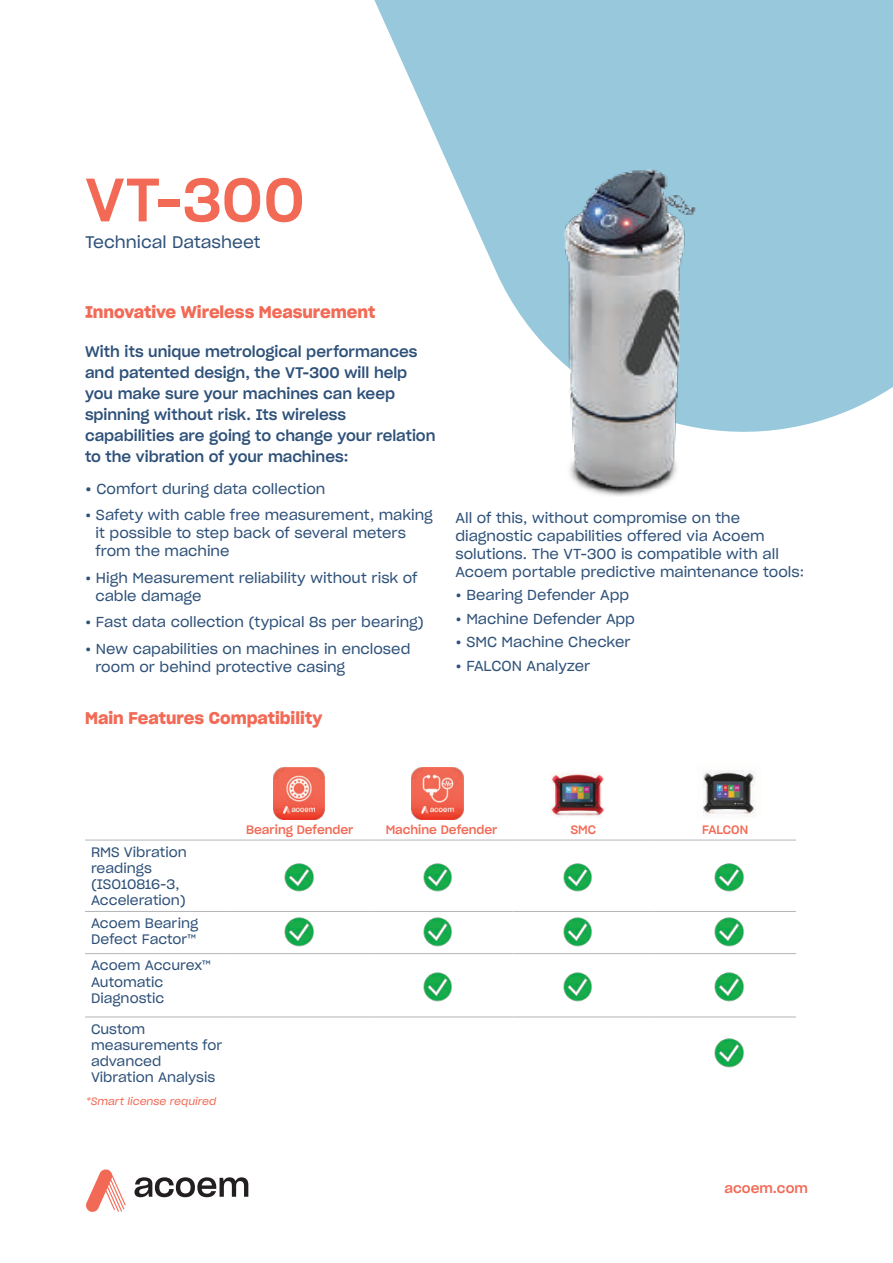
<style>
.page{position:relative;width:893px;height:1263px;background:#fff}
.page>*{position:absolute;margin:0;border:0;box-sizing:border-box;transform-origin:0 0}
.t1{font:60px "Sharp Grotesk Medium 20";color:#f26a55}
.t2{font:16.5px "Sharp Grotesk Sm Bold 20";color:#f26a55}
.t3{font:16.5px "Sharp Grotesk Book 20";color:#2e5179}
.t4{font:15px/21px "Sharp Grotesk Medium 20";color:#2e5179}
.t5{font:14.25px/18px "Sharp Grotesk Book 20";color:#2e5179}
.t6{font:13.5px/16.2px "Sharp Grotesk Book 20";color:#2e5179}
.t7{font:13.5px "Sharp Grotesk Medium 20";letter-spacing:.005em;color:#f26a55}
.t8{font:12px "Sharp Grotesk Medium 20";color:#f26a55}
.t9{font:10.5px "Sharp Grotesk Book Italic 20";color:#f26a55}
</style>
<div class="page">
<svg style="left:374px;top:0;width:519px;height:432px;fill:#97c8dc"></svg>
<img style="left:550px;top:167px;width:157px;height:329px">
<svg style="left:86px;top:1169px;width:40px;height:43px"></svg>
<svg style="left:134px;top:1177px;width:114px;height:20px"></svg>
<hr style="left:85px;top:840px;width:144px;height:1px;background:#b3b5b8">
<hr style="left:229px;top:840px;width:142px;height:1px;background:#b3b5b8">
<hr style="left:371px;top:840px;width:141px;height:1px;background:#b3b5b8">
<hr style="left:512px;top:840px;width:142px;height:1px;background:#b3b5b8">
<hr style="left:654px;top:840px;width:142px;height:1px;background:#b3b5b8">
<hr style="left:85px;top:911px;width:144px;height:1px;background:#b3b5b8">
<hr style="left:229px;top:911px;width:142px;height:1px;background:#b3b5b8">
<hr style="left:371px;top:911px;width:141px;height:1px;background:#b3b5b8">
<hr style="left:512px;top:911px;width:142px;height:1px;background:#b3b5b8">
<hr style="left:654px;top:911px;width:142px;height:1px;background:#b3b5b8">
<hr style="left:85px;top:953px;width:144px;height:1px;background:#b3b5b8">
<hr style="left:229px;top:953px;width:142px;height:1px;background:#b3b5b8">
<hr style="left:371px;top:953px;width:141px;height:1px;background:#b3b5b8">
<hr style="left:512px;top:953px;width:142px;height:1px;background:#b3b5b8">
<hr style="left:654px;top:953px;width:142px;height:1px;background:#b3b5b8">
<hr style="left:85px;top:1017px;width:144px;height:1px;background:#b3b5b8">
<hr style="left:229px;top:1017px;width:142px;height:1px;background:#b3b5b8">
<hr style="left:371px;top:1017px;width:141px;height:1px;background:#b3b5b8">
<hr style="left:512px;top:1017px;width:142px;height:1px;background:#b3b5b8">
<hr style="left:654px;top:1017px;width:142px;height:1px;background:#b3b5b8">
<img style="left:273px;top:767px;width:52px;height:52px">
<img style="left:412px;top:767px;width:51px;height:52px">
<img style="left:550px;top:772px;width:55px;height:46px">
<img style="left:703px;top:770px;width:53px;height:47px">
<img style="left:285px;top:863px;width:28px;height:29px">
<img style="left:423px;top:863px;width:29px;height:29px">
<img style="left:563px;top:863px;width:29px;height:29px">
<img style="left:715px;top:863px;width:28px;height:29px">
<img style="left:285px;top:917px;width:28px;height:29px">
<img style="left:423px;top:917px;width:29px;height:29px">
<img style="left:563px;top:917px;width:29px;height:29px">
<img style="left:715px;top:917px;width:28px;height:29px">
<img style="left:563px;top:972px;width:29px;height:29px">
<img style="left:715px;top:972px;width:28px;height:29px">
<img style="left:715px;top:1038px;width:28px;height:29px">
<img style="left:423px;top:972px;width:29px;height:29px">
<h1 class="t1" style="left:85px;top:149px;width:221px">VT-300</h1>
<p class="t3" style="left:85px;top:229px;width:177px">Technical Datasheet</p>
<p class="t2" style="left:85px;top:298px;width:292px">Innovative Wireless Measurement</p>
<p class="t4" style="left:85px;top:340px;width:352px">With its unique metrological performances and patented design, the VT-300 will help you make sure your machines can keep spinning without risk. Its wireless capabilities are going to change your relation to the vibration of your machines:</p>
<p class="t5" style="left:85px;top:475px;width:349px;line-height:26.5px"><sup>.</sup> Comfort during data collection<br><sup>.</sup> Safety with cable free measurement, making</p>
<p class="t5" style="left:95px;top:523px;width:312px">it possible to step back of several meters from the machine</p>
<p class="t5" style="left:95px;top:568px;width:324px;text-indent:-10px"><sup>.</sup> High Measurement reliability without risk of cable damage</p>
<p class="t5" style="left:85px;top:608px;width:340px;line-height:26.5px"><sup>.</sup> Fast data collection (typical 8s per bearing) <sup>.</sup> New capabilities on machines in enclosed</p>
<p class="t5" style="left:95px;top:657px;width:251px">room or behind protective casing</p>
<p class="t2" style="left:85px;top:705px;width:239px">Main Features Compatibility</p>
<p class="t5" style="left:455px;top:508px;width:350px">All of this, without compromise on the diagnostic capabilities offered via Acoem solutions. The VT-300 is compatible with all Acoem portable predictive maintenance tools:</p>
<p class="t5" style="left:455px;top:583px;width:181px;line-height:23.5px"><sup>.</sup> Bearing Defender App <sup>.</sup> Machine Defender App <sup>.</sup> SMC Machine Checker <sup>.</sup> FALCON Analyzer</p>
<p class="t6" style="left:91px;top:843px;width:97px">RMS Vibration readings (ISO10816-3,<br>Acceleration)</p>
<p class="t6" style="left:91px;top:915px;width:109px">Acoem Bearing<br>Defect Factor™</p>
<p class="t6" style="left:91px;top:957px;width:121px">Acoem Accurex™<br>Automatic<br>Diagnostic</p>
<p class="t6" style="left:91px;top:1020px;width:133px">Custom measurements for advanced<br>Vibration Analysis</p>
<p class="t9" style="left:86px;top:1093px;width:132px">*Smart license required</p>
<p class="t8" style="left:246px;top:820px;width:109px">Bearing Defender</p>
<p class="t8" style="left:386px;top:820px;width:113px">Machine Defender</p>
<p class="t8" style="left:571px;top:820px;width:27px">SMC</p>
<p class="t8" style="left:702px;top:820px;width:47px">FALCON</p>
<p class="t7" style="left:724px;top:1177px;width:85px">acoem.com</p>
</div>
